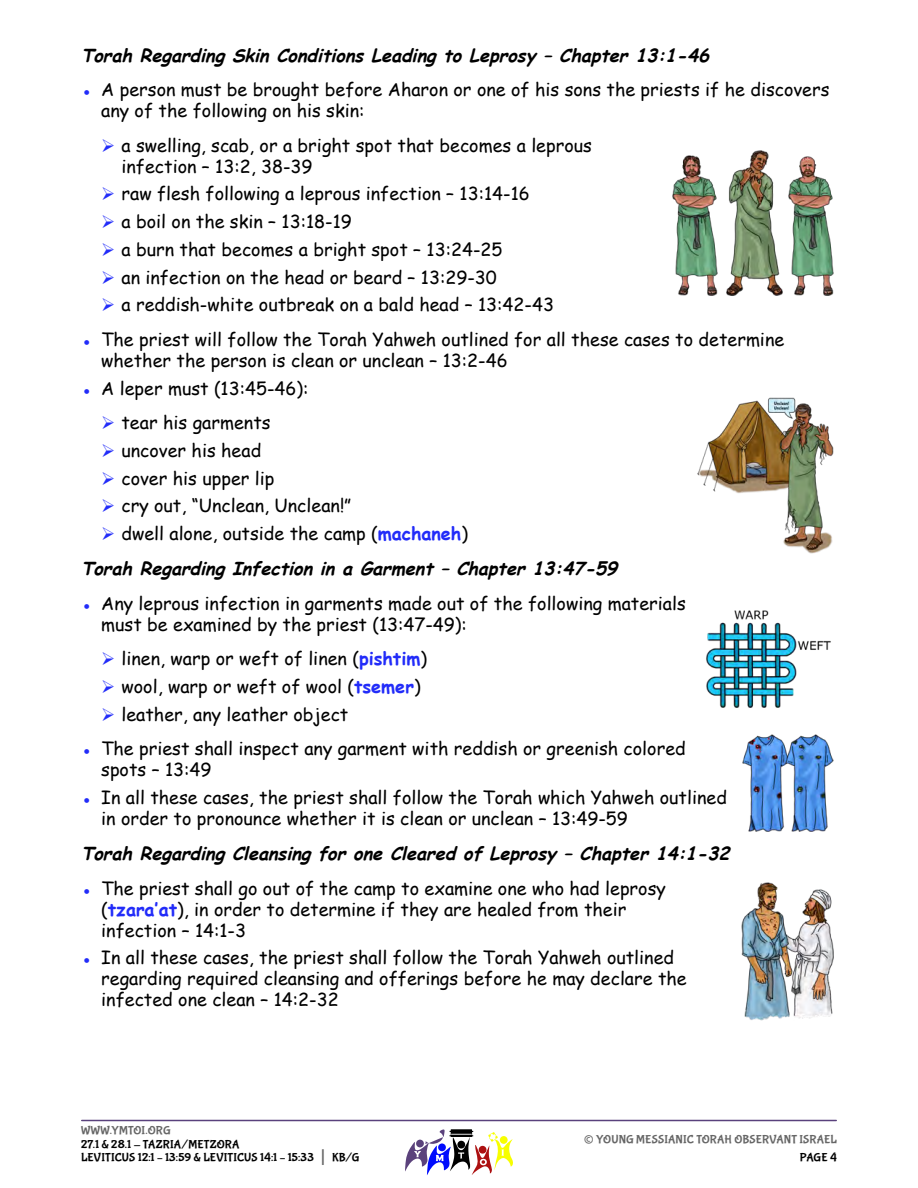
<style>
.page{position:relative;width:918px;height:1188px;background:#fff}
.page>*{position:absolute;margin:0;border:0;box-sizing:border-box;transform-origin:0 0}
.t1{font:27px "Bubblegum Sans";color:#666}
.t2{font:18px/21px "Comic Sans MS";color:#000}
.Body_Text{font:italic 700 18px "Comic Sans MS";color:#000}
.t3{font:12px/13.5px "Bubblegum Sans";letter-spacing:.015em;color:#000}
.t4{font:12px "Bubblegum Sans";letter-spacing:.01em;color:#666}
.s1{color:#222cf9}
.s2{font-weight:700;color:#222cf9}
.s3{font-size:21px;color:#666}
</style>
<div class="page">
<hr style="left:82px;top:1120px;width:754px;height:1px;background:#59417c">
<svg style="left:405px;top:1129px;width:108px;height:46px"></svg>
<img style="left:672px;top:155px;width:46px;height:141px">
<img style="left:726px;top:150px;width:57px;height:146px">
<img style="left:788px;top:156px;width:46px;height:140px">
<img style="left:697px;top:397px;width:137px;height:157px">
<img style="left:706px;top:610px;width:125px;height:98px">
<img style="left:742px;top:734px;width:40px;height:98px">
<img style="left:782px;top:734px;width:52px;height:98px">
<img style="left:741px;top:882px;width:93px;height:139px">
<p class="Body_Text" style="left:81px;top:42px;width:635px">Torah Regarding Skin Conditions Leading to Leprosy – Chapter 13:1-46</p>
<p class="t2" style="left:101px;top:79px;width:730px;text-indent:-20px"><span class="s1">●</span> A person must be brought before Aharon or one of his sons the priests if he discovers any of the following on his skin:</p>
<p class="t2" style="left:122px;top:134px;width:472px">a swelling, scab, or a bright spot that becomes a leprous infection – 13:2, 38-39</p>
<p class="t2" style="left:122px;top:183px;width:410px">raw flesh following a leprous infection – 13:14-16</p>
<p class="t2" style="left:122px;top:211px;width:232px">a boil on the skin – 13:18-19</p>
<p class="t2" style="left:122px;top:238px;width:382px">a burn that becomes a bright spot – 13:24-25</p>
<p class="t2" style="left:122px;top:266px;width:377px">an infection on the head or beard – 13:29-30</p>
<p class="t2" style="left:122px;top:294px;width:434px">a reddish-white outbreak on a bald head – 13:42-43</p>
<p class="t2" style="left:101px;top:328px;width:685px;text-indent:-20px"><span class="s1">●</span> The priest will follow the Torah Yahweh outlined for all these cases to determine whether the person is clean or unclean – 13:2-46</p>
<p class="t2" style="left:81px;top:377px;width:229px"><span class="s1">●</span> A leper must (13:45-46):</p>
<p class="t2" style="left:122px;top:412px;width:151px">tear his garments</p>
<p class="t2" style="left:122px;top:439px;width:141px">uncover his head</p>
<p class="t2" style="left:122px;top:467px;width:155px">cover his upper lip</p>
<p class="t2" style="left:122px;top:495px;width:231px">cry out, “Unclean, Unclean!”</p>
<p class="t2" style="left:122px;top:523px;width:348px">dwell alone, outside the camp (<span class="s2">machaneh</span>)</p>
<p class="Body_Text" style="left:81px;top:555px;width:544px">Torah Regarding Infection in a Garment – Chapter 13:47-59</p>
<p class="t2" style="left:101px;top:592px;width:586px;text-indent:-20px"><span class="s1">●</span> Any leprous infection in garments made out of the following materials must be examined by the priest (13:47-49):</p>
<p class="t2" style="left:122px;top:648px;width:307px">linen, warp or weft of linen (<span class="s2">pishtim</span>)</p>
<p class="t2" style="left:122px;top:675px;width:301px">wool, warp or weft of wool (<span class="s2">tsemer</span>)</p>
<p class="t2" style="left:122px;top:703px;width:228px">leather, any leather object</p>
<p class="t2" style="left:101px;top:738px;width:586px;text-indent:-20px"><span class="s1">●</span> The priest shall inspect any garment with reddish or greenish colored spots – 13:49</p>
<p class="t2" style="left:101px;top:786px;width:627px;text-indent:-20px"><span class="s1">●</span> In all these cases, the priest shall follow the Torah which Yahweh outlined in order to pronounce whether it is clean or unclean – 13:49-59</p>
<p class="Body_Text" style="left:81px;top:840px;width:656px">Torah Regarding Cleansing for one Cleared of Leprosy – Chapter 14:1-32</p>
<p class="t2" style="left:101px;top:877px;width:566px;text-indent:-20px"><span class="s1">●</span> The priest shall go out of the camp to examine one who had leprosy (<span class="s2">tzara’at</span>), in order to determine if they are healed from their infection – 14:1-3</p>
<p class="t2" style="left:101px;top:947px;width:587px;text-indent:-20px"><span class="s1">●</span> In all these cases, the priest shall follow the Torah Yahweh outlined regarding required cleansing and offerings before he may declare the infected one clean – 14:2-32</p>
<p class="t4" style="left:81px;top:1124px;width:91px">WWW.YMTOI.ORG</p>
<p class="t3" style="left:81px;top:1138px;width:280px">27.1 &amp; 28.1 - TAZRIA/METZORA<br>LEVITICUS 12:1 – 13:59 &amp; LEVITICUS 14:1 – 15:33 <span class="s3">|</span> KB/G</p>
<h1 class="t1" style="left:584px;top:1124px;width:12px">©</h1>
<p class="t4" style="left:596px;top:1133px;width:242px">YOUNG MESSIANIC TORAH OBSERVANT ISRAEL</p>
<p class="t3" style="left:800px;top:1151px;width:39px">PAGE 4</p>
</div>
